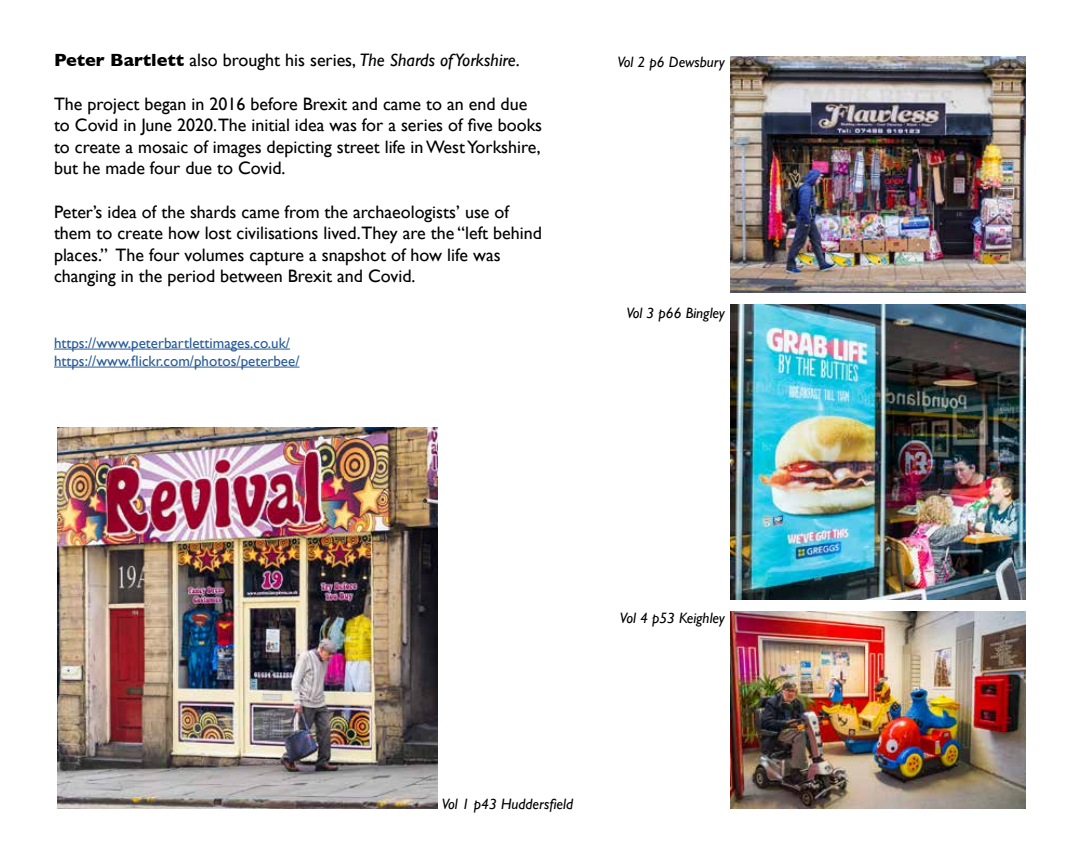
<style>
.page{position:relative;width:1080px;height:864px;background:#fff}
.page>*{position:absolute;margin:0;border:0;box-sizing:border-box;transform-origin:0 0}
.t1{font:18px/21.6px "Gill Sans";color:#000}
.t2{font:15px/18px "Gill Sans";color:#275b9b}
.t3{font:italic 15px "Gill Sans";color:#000}
.s1{font-weight:700}
.s2{font-style:italic}
</style>
<div class="page">
<img style="left:57px;top:428px;width:380px;height:380px">
<img style="left:731px;top:57px;width:295px;height:236px">
<img style="left:731px;top:304px;width:295px;height:295px">
<img style="left:731px;top:611px;width:295px;height:197px">
<hr style="left:54px;top:349px;width:236px;height:1px;background:#275b9b">
<hr style="left:54px;top:367px;width:246px;height:1px;background:#275b9b">
<p class="t1" style="left:54px;top:49px;width:467px"><span class="s1">Peter Bartlett</span> also brought his series, <span class="s2">The Shards of Yorkshire</span>.</p>
<p class="t1" style="left:54px;top:93px;width:490px">The project began in 2016 before Brexit and came to an end due to Covid in June 2020.The initial idea was for a series of five books to create a mosaic of images depicting street life in West Yorkshire, but he made four due to Covid.</p>
<p class="t1" style="left:54px;top:201px;width:490px">Peter’s idea of the shards came from the archaeologists’ use of them to create how lost civilisations lived.They are the “left behind places.” The four volumes capture a snapshot of how life was changing in the period between Brexit and Covid.</p>
<p class="t2" style="left:54px;top:334px;width:247px">https://www.peterbartlettimages.co.uk/ https://www.flickr.com/photos/peterbee/</p>
<p class="t3" style="left:617px;top:53px;width:109px">Vol 2 p6 Dewsbury</p>
<p class="t3" style="left:626px;top:305px;width:100px">Vol 3 p66 Bingley</p>
<p class="t3" style="left:620px;top:609px;width:106px">Vol 4 p53 Keighley</p>
<p class="t3" style="left:442px;top:795px;width:133px">Vol 1 p43 Huddersfield</p>
</div>
